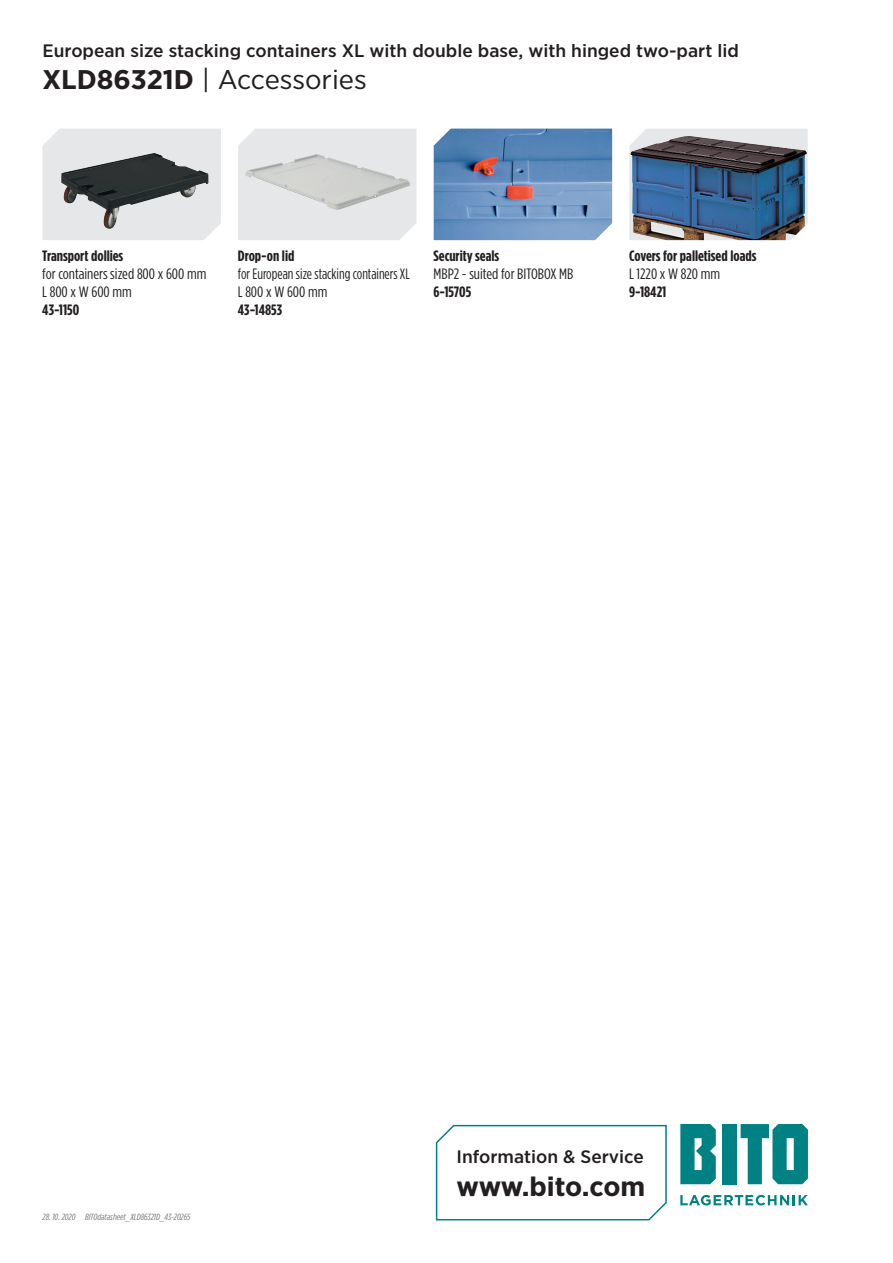
<style>
.page{position:relative;width:893px;height:1263px;background:#fff}
.page>*{position:absolute;margin:0;border:0;box-sizing:border-box;transform-origin:0 0}
.t1{font:27px "Gotham Narrow";color:#231f20;scale:1.1 1}
.t2{font:700 27px "Gotham Narrow";letter-spacing:-.015em;color:#231f20;scale:1.1 1}
.t3{font:500 18px "Gotham Narrow";color:#231f20;scale:1.1 1}
.t4{font:700 15px "Gotham Condensed";color:#231f20;scale:1.1 1}
.t5{font:15px/18px "Gotham Condensed";color:#231f20;scale:1.1 1}
.t6{font:15px/18px "Gotham Condensed";color:#231f20}
.t7{font:italic 9px "Gotham Condensed";color:#76787b;scale:1.1 1}
.s1{font-weight:700}
</style>
<div class="page">
<svg style="left:680px;top:1195px;width:128px;height:10px"></svg>
<div style="left:723px;top:1124px;width:14px;height:60px;background:#008183"></div>
<svg style="left:680px;top:1124px;width:36px;height:60px;background:#229193"></svg>
<svg style="left:741px;top:1124px;width:67px;height:60px"></svg>
<svg style="left:435px;top:1124px;width:232px;height:97px"></svg>
<svg style="left:629px;top:129px;width:179px;height:111px"></svg>
<img style="left:630px;top:136px;width:177px;height:104px">
<img style="left:434px;top:129px;width:178px;height:111px">
<div style="left:238px;top:129px;width:178px;height:111px;background:#e6e7e9"></div>
<img style="left:245px;top:154px;width:165px;height:56px">
<div style="left:43px;top:129px;width:178px;height:111px;background:#e6e7e9"></div>
<img style="left:61px;top:153px;width:148px;height:76px">
<p class="t3" style="left:43px;top:39px;width:635px">European size stacking containers XL with double base, with hinged two-part lid</p>
<h1 class="t1" style="left:43px;top:63px;width:296px"><span class="s1">XLD86321D</span> | Accessories</h1>
<p class="t4" style="left:42px;top:247px;width:75px">Transport dollies</p>
<p class="t5" style="left:42px;top:264px;width:151px">for containers sized 800 x 600 mm<br>L 800 x W 600 mm</p>
<p class="t4" style="left:42px;top:301px;width:35px">43-1150</p>
<p class="t4" style="left:238px;top:247px;width:53px">Drop-on lid</p>
<p class="t6" style="left:238px;top:264px;width:173px">for European size stacking containers XL<br>L 800 x W 600 mm</p>
<p class="t4" style="left:238px;top:301px;width:42px">43-14853</p>
<p class="t4" style="left:433px;top:247px;width:61px">Security seals</p>
<p class="t5" style="left:433px;top:264px;width:129px">MBP2 - suited for BITOBOX MB</p>
<p class="t4" style="left:433px;top:283px;width:36px">6-15705</p>
<p class="t4" style="left:629px;top:247px;width:117px">Covers for palletised loads</p>
<p class="t5" style="left:629px;top:264px;width:84px">L 1220 x W 820 mm</p>
<p class="t4" style="left:629px;top:283px;width:35px">9-18421</p>
<p class="t7" style="left:43px;top:1212px;width:32px">28. 10. 2020</p>
<p class="t7" style="left:85px;top:1212px;width:97px">BITOdatasheet_XLD86321D_43-20265</p>
<p class="t3" style="left:457px;top:1145px;width:172px">Information &amp; Service</p>
<h1 class="t2" style="left:457px;top:1169px;width:173px">www.bito.com</h1>
</div>
